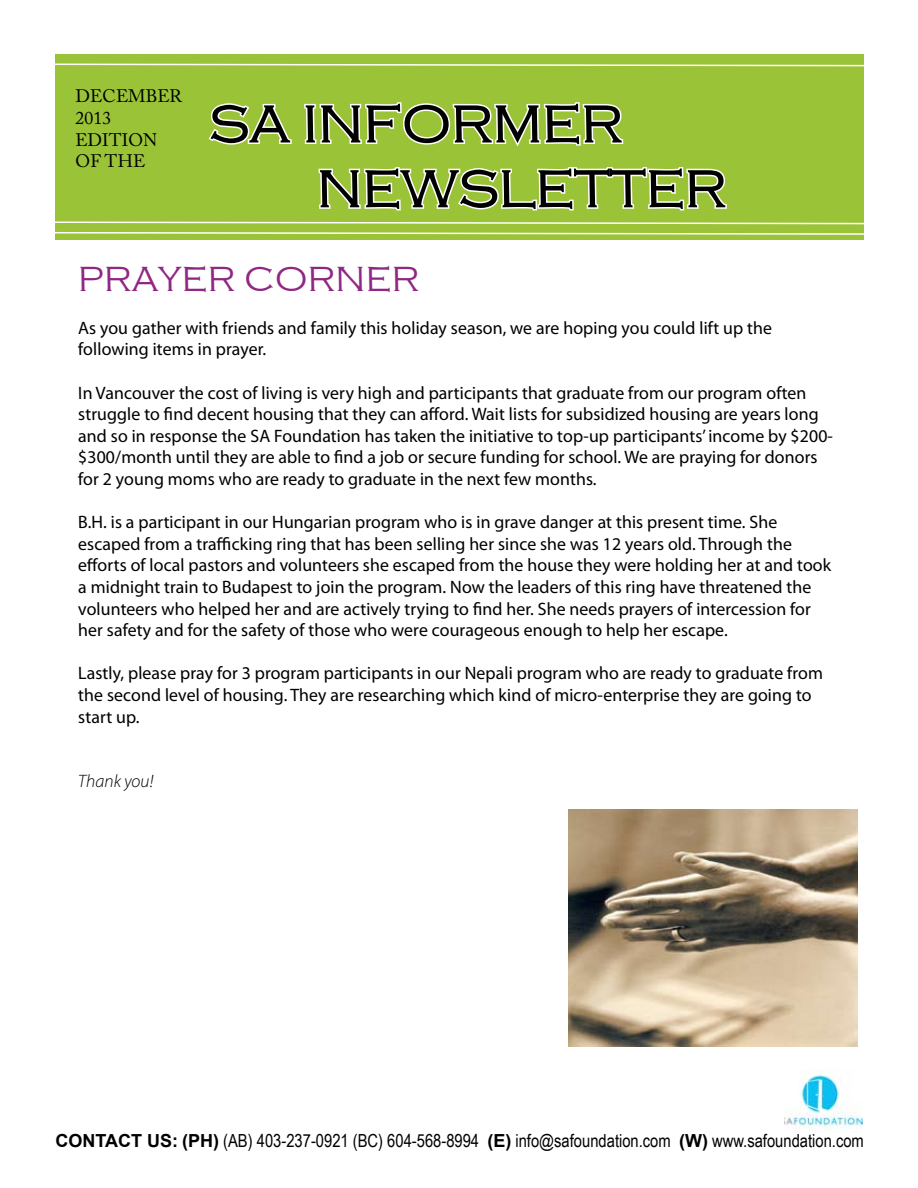
<style>
.page{position:relative;width:918px;height:1188px;background:#fff}
.page>*{position:absolute;margin:0;border:0;box-sizing:border-box;transform-origin:0 0}
.t1{font:54px/64.8px "HANA Bold";color:#000}
.t2{font:36px "HANA";color:#8f2783}
.t3{font:18px/21.6px "Myriad Pro";letter-spacing:-.01em;color:#000}
.t4{font:18px "Arial Narrow";color:#000}
.t5{font:18px/21.6px "Adobe Caslon Pro";color:#000}
.t6{font:italic 300 18px "Myriad Pro";color:#000}
.s1{font-family:"Arial";font-weight:700}
</style>
<div class="page">
<svg style="left:55px;top:54px;width:809px;height:186px;background:#a6ca4f"></svg>
<img style="left:784px;top:1070px;width:79px;height:60px">
<img style="left:568px;top:810px;width:289px;height:236px">
<p class="t5" style="left:76px;top:85px;width:108px">DECEMBER<br>2013<br>EDITION<br>OF THE</p>
<h1 class="t1" style="left:317px;top:90px;width:412px;text-indent:-108px">SA INFORMER<br>NEWSLETTER</h1>
<h2 class="t2" style="left:78px;top:255px;width:343px">PRAYER CORNER</h2>
<p class="t3" style="left:78px;top:317px;width:696px">As you gather with friends and family this holiday season, we are hoping you could lift up the following items in prayer.</p>
<p class="t3" style="left:78px;top:381px;width:757px">In Vancouver the cost of living is very high and participants that graduate from our program often struggle to find decent housing that they can afford. Wait lists for subsidized housing are years long and so in response the SA Foundation has taken the initiative to top-up participants’ income by $200- $300/month until they are able to find a job or secure funding for school. We are praying for donors for 2 young moms who are ready to graduate in the next few months.</p>
<p class="t3" style="left:78px;top:511px;width:754px">B.H. is a participant in our Hungarian program who is in grave danger at this present time. She escaped from a trafficking ring that has been selling her since she was 12 years old. Through the efforts of local pastors and volunteers she escaped from the house they were holding her at and took a midnight train to Budapest to join the program. Now the leaders of this ring have threatened the volunteers who helped her and are actively trying to find her. She needs prayers of intercession for her safety and for the safety of those who were courageous enough to help her escape.</p>
<p class="t3" style="left:78px;top:662px;width:747px">Lastly, please pray for 3 program participants in our Nepali program who are ready to graduate from the second level of housing. They are researching which kind of micro-enterprise they are going to start up.</p>
<p class="t6" style="left:78px;top:772px;width:77px">Thank you!</p>
<p class="t4" style="left:55px;top:1127px;width:810px"><span class="s1">CONTACT US: (PH)</span> (AB) 403-237-0921 (BC) 604-568-8994 <span class="s1">(E)</span> info@safoundation.com <span class="s1">(W)</span> www.safoundation.com</p>
</div>
